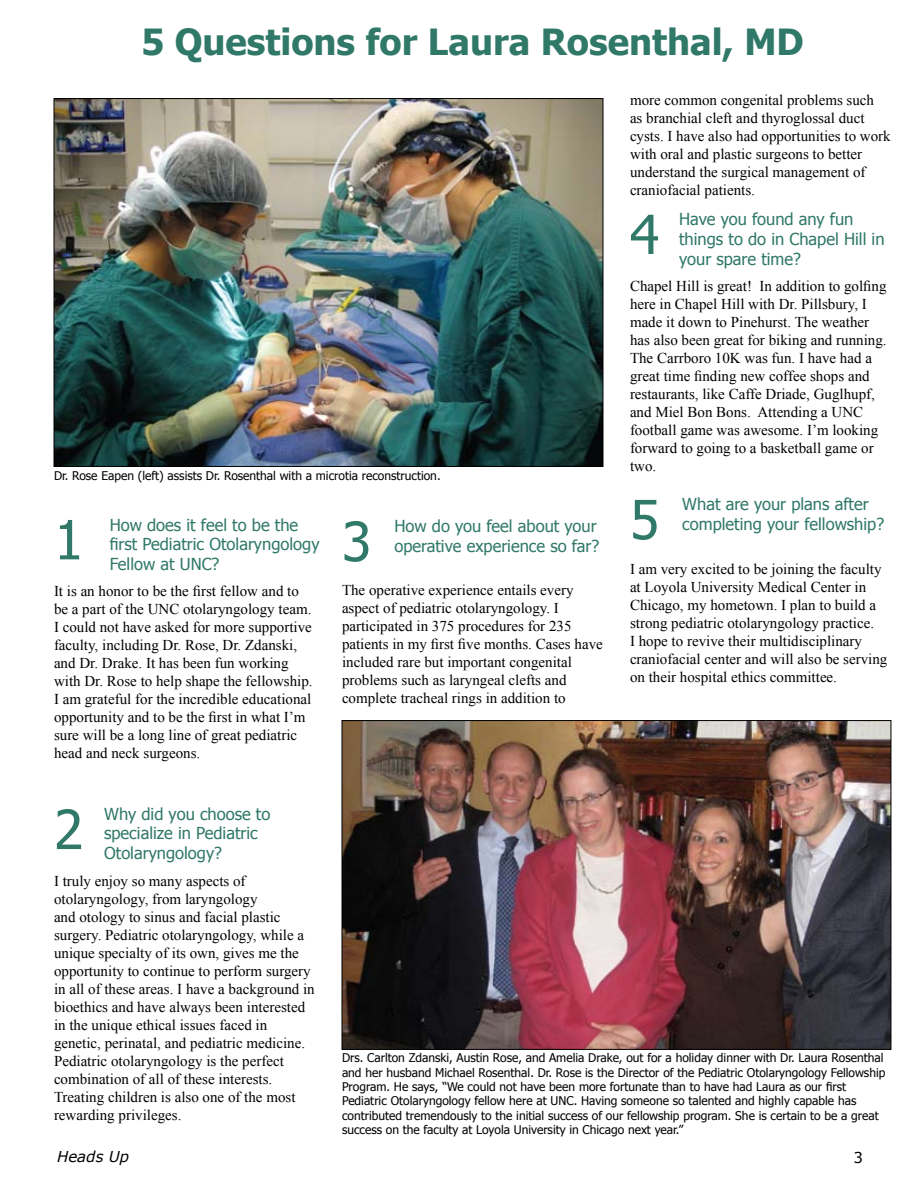
<style>
.page{position:relative;width:918px;height:1188px;background:#fff}
.page>*{position:absolute;margin:0;border:0;box-sizing:border-box;transform-origin:0 0}
.t1{font:54px "Tahoma";color:#307868}
.t2{font:700 36px "Tahoma";color:#307868}
.t3{font:16.5px/19.8px "Tahoma";color:#307868}
.t4{font:15px/18px "Times New Roman";color:#000}
.t5{font:italic 15px "Verdana";color:#000}
.t6{font:15px "Verdana";color:#000}
.t7{font:12px/14.4px "Tahoma";color:#000}
</style>
<div class="page">
<img style="left:344px;top:722px;width:545px;height:326px">
<img style="left:56px;top:100px;width:545px;height:365px">
<h2 class="t2" style="left:141px;top:16px;width:664px">5 Questions for Laura Rosenthal, MD</h2>
<p class="t4" style="left:630px;top:91px;width:262px">more common congenital problems such<br>as branchial cleft and thyroglossal duct cysts. I have also had opportunities to work with oral and plastic surgeons to better understand the surgical management of craniofacial patients.</p>
<p class="t7" style="left:54px;top:468px;width:388px">Dr. Rose Eapen (left) assists Dr. Rosenthal with a microtia reconstruction.</p>
<h1 class="t1" style="left:54px;top:504px;width:31px">1</h1>
<p class="t3" style="left:110px;top:514px;width:211px">How does it feel to be the first Pediatric Otolaryngology<br>Fellow at UNC?</p>
<p class="t3" style="left:394px;top:516px;width:206px">How do you feel about your operative experience so far?</p>
<h1 class="t1" style="left:342px;top:505px;width:31px">3</h1>
<p class="t4" style="left:54px;top:582px;width:260px">It is an honor to be the first fellow and to be a part of the UNC otolaryngology team.<br>I could not have asked for more supportive faculty, including Dr. Rose, Dr. Zdanski, and Dr. Drake. It has been fun working with Dr. Rose to help shape the fellowship.<br>I am grateful for the incredible educational opportunity and to be the first in what I’m sure will be a long line of great pediatric head and neck surgeons.</p>
<p class="t4" style="left:342px;top:581px;width:262px">The operative experience entails every aspect of pediatric otolaryngology. I participated in 375 procedures for 235 patients in my first five months. Cases have included rare but important congenital problems such as laryngeal clefts and complete tracheal rings in addition to</p>
<h1 class="t1" style="left:54px;top:793px;width:31px">2</h1>
<p class="t3" style="left:104px;top:803px;width:168px">Why did you choose to specialize in Pediatric<br>Otolaryngology?</p>
<h1 class="t1" style="left:630px;top:198px;width:31px">4</h1>
<p class="t3" style="left:679px;top:209px;width:207px">Have you found any fun things to do in Chapel Hill in your spare time?</p>
<p class="t4" style="left:630px;top:277px;width:258px">Chapel Hill is great! In addition to golfing here in Chapel Hill with Dr. Pillsbury, I made it down to Pinehurst. The weather has also been great for biking and running.<br>The Carrboro 10K was fun. I have had a great time finding new coffee shops and restaurants, like Caffe Driade, Guglhupf, and Miel Bon Bons. Attending a UNC football game was awesome. I’m looking forward to going to a basketball game or two.</p>
<h1 class="t1" style="left:630px;top:483px;width:31px">5</h1>
<p class="t3" style="left:682px;top:494px;width:203px">What are your plans after completing your fellowship?</p>
<p class="t4" style="left:630px;top:559px;width:259px">I am very excited to be joining the faculty at Loyola University Medical Center in Chicago, my hometown. I plan to build a strong pediatric otolaryngology practice.<br>I hope to revive their multidisciplinary craniofacial center and will also be serving on their hospital ethics committee.</p>
<p class="t4" style="left:54px;top:872px;width:262px">I truly enjoy so many aspects of otolaryngology, from laryngology<br>and otology to sinus and facial plastic surgery. Pediatric otolaryngology, while a unique specialty of its own, gives me the opportunity to continue to perform surgery in all of these areas. I have a background in bioethics and have always been interested in the unique ethical issues faced in genetic, perinatal, and pediatric medicine.<br>Pediatric otolaryngology is the perfect combination of all of these interests.<br>Treating children is also one of the most rewarding privileges.</p>
<p class="t7" style="left:342px;top:1050px;width:545px">Drs. Carlton Zdanski, Austin Rose, and Amelia Drake, out for a holiday dinner with Dr. Laura Rosenthal and her husband Michael Rosenthal. Dr. Rose is the Director of the Pediatric Otolaryngology Fellowship Program. He says, “We could not have been more fortunate than to have had Laura as our first Pediatric Otolaryngology fellow here at UNC. Having someone so talented and highly capable has contributed tremendously to the initial success of our fellowship program. She is certain to be a great success on the faculty at Loyola University in Chicago next year.”</p>
<p class="t5" style="left:57px;top:1147px;width:73px">Heads Up</p>
<p class="t6" style="left:854px;top:1148px;width:11px">3</p>
</div>
